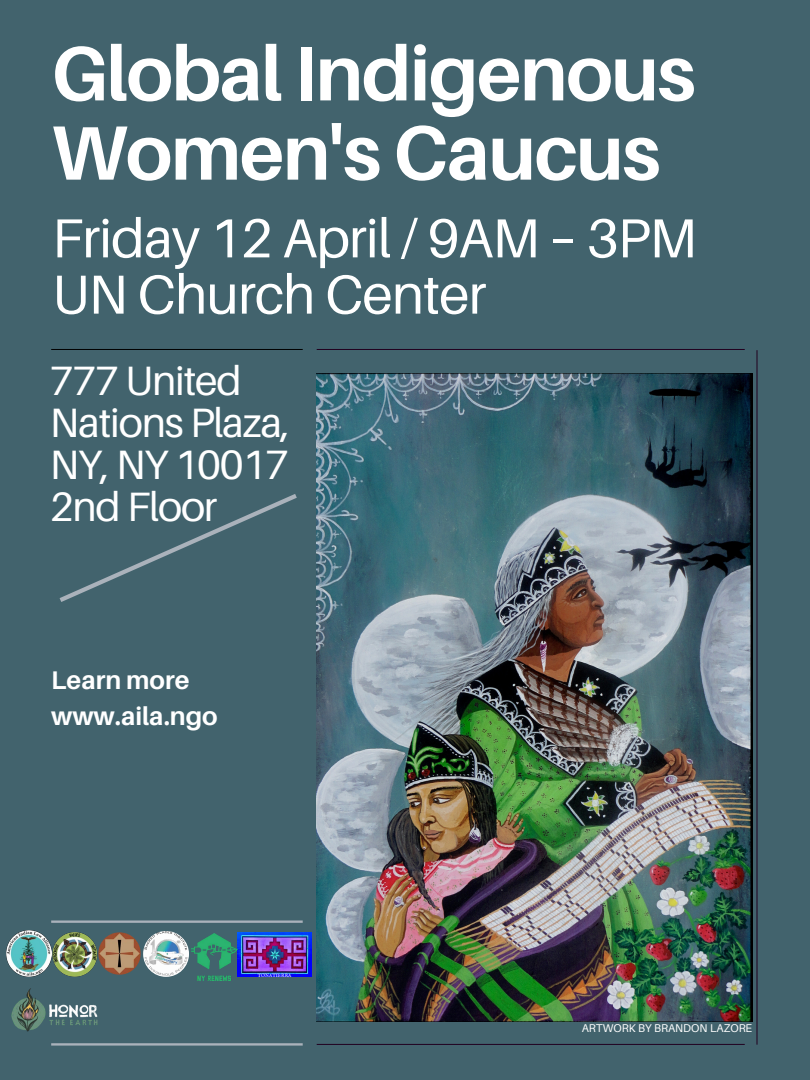
<style>
.page{position:relative;width:810px;height:1080px;background:#42636d}
.page>*{position:absolute;margin:0;border:0;box-sizing:border-box;transform-origin:0 0}
.t1{font:700 77px/79.2px "Aileron";letter-spacing:-.02em;color:#fff}
.t2{font:55px/56.2px "Aileron";letter-spacing:-.02em;color:#fff}
.t3{font:41.06px/41.9px "Aileron";letter-spacing:-.03em;color:#fff}
.t4{font:700 25.5px/35.6px "Aileron";color:#fff}
.t5{font:11.25px "Aileron";color:#fff}
.t6{font:4.75px "IM FELL English SC";color:#fff}
</style>
<div class="page">
<hr style="left:757px;top:350px;width:1px;height:695px;background:#21001f">
<img style="left:317px;top:373px;width:435px;height:649px">
<hr style="left:317px;top:349px;width:428px;height:1px;background:#21001f">
<hr style="left:317px;top:1044px;width:428px;height:1px;background:#21001f">
<svg style="left:59px;top:494px;width:238px;height:108px"></svg>
<hr style="left:51px;top:349px;width:252px;height:1px;background:#000">
<hr style="left:51px;top:1043px;width:252px;height:3px;background:#aab2bb">
<hr style="left:51px;top:920px;width:252px;height:3px;background:#aab2bb">
<img style="left:6px;top:931px;width:92px;height:46px">
<img style="left:98px;top:932px;width:43px;height:43px">
<svg style="left:143px;top:931px;width:46px;height:46px"></svg>
<img style="left:145px;top:932px;width:42px;height:44px">
<img style="left:237px;top:932px;width:75px;height:45px">
<img style="left:191px;top:934px;width:46px;height:46px">
<img style="left:11px;top:988px;width:87px;height:44px">
<h1 class="t1" style="left:51px;top:32px;width:646px">Global Indigenous<br>Women's Caucus</h1>
<h2 class="t2" style="left:52px;top:209px;width:646px">Friday 12 April / 9AM – 3PM<br>UN Church Center</h2>
<p class="t3" style="left:50px;top:359px;width:242px">777 United<br>Nations Plaza,<br>NY, NY 10017<br>2nd Floor</p>
<p class="t4" style="left:51px;top:662px;width:168px">Learn more www.aila.ngo</p>
<p class="t6" style="left:258px;top:972px;width:35px">TONATIERRA</p>
<p class="t5" style="left:582px;top:1021px;width:172px">ARTWORK BY BRANDON LAZORE</p>
</div>
